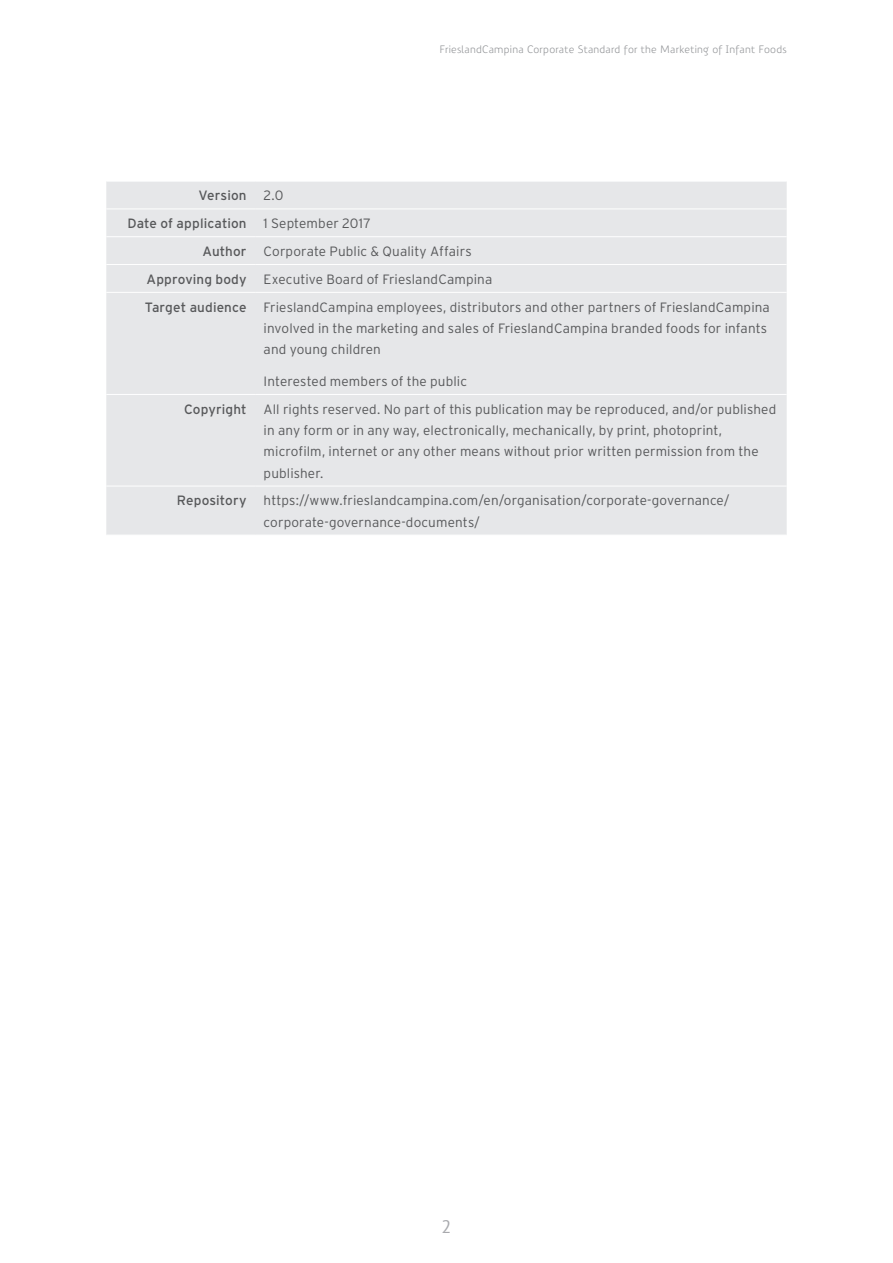
<style>
.page{position:relative;width:893px;height:1263px;background:#fff}
.page>*{position:absolute;margin:0;border:0;box-sizing:border-box;transform-origin:0 0}
.t1{font:18px "PT Sans";color:#a8a9ad}
.t2{font:300 13.5px/21.3px "Interstate";letter-spacing:.01em;color:#57585a}
.t3{font:13.5px "Interstate";letter-spacing:.01em;color:#57585a}
.t4{font:10.5px "Precious Sans";letter-spacing:.02em;color:#939598}
</style>
<div class="page">
<div style="left:106px;top:182px;width:681px;height:353px;background:#e6e7e9"></div>
<hr style="left:106px;top:209px;width:149px;height:1px;background:#fff">
<hr style="left:255px;top:209px;width:532px;height:1px;background:#fff">
<hr style="left:106px;top:236px;width:149px;height:1px;background:#fff">
<hr style="left:255px;top:236px;width:532px;height:1px;background:#fff">
<hr style="left:106px;top:264px;width:149px;height:1px;background:#fff">
<hr style="left:255px;top:264px;width:532px;height:1px;background:#fff">
<hr style="left:106px;top:292px;width:149px;height:1px;background:#fff">
<hr style="left:255px;top:292px;width:532px;height:1px;background:#fff">
<hr style="left:106px;top:394px;width:149px;height:1px;background:#fff">
<hr style="left:255px;top:394px;width:532px;height:1px;background:#fff">
<hr style="left:106px;top:486px;width:149px;height:1px;background:#fff">
<hr style="left:255px;top:486px;width:532px;height:1px;background:#fff">
<p class="t4" style="left:440px;top:43px;width:349px">FrieslandCampina Corporate Standard for the Marketing of Infant Foods</p>
<p class="t3" style="left:198px;top:187px;width:50px">Version</p>
<p class="t2" style="left:264px;top:185px;width:21px">2.0</p>
<p class="t3" style="left:127px;top:215px;width:121px">Date of application</p>
<p class="t2" style="left:264px;top:213px;width:109px">1 September 2017</p>
<p class="t3" style="left:203px;top:243px;width:46px">Author</p>
<p class="t2" style="left:264px;top:240px;width:209px">Corporate Public &amp; Quality Affairs</p>
<p class="t3" style="left:147px;top:271px;width:102px">Approving body</p>
<p class="t2" style="left:264px;top:268px;width:230px">Executive Board of FrieslandCampina</p>
<p class="t3" style="left:145px;top:299px;width:103px">Target audience</p>
<p class="t2" style="left:264px;top:296px;width:508px">FrieslandCampina employees, distributors and other partners of FrieslandCampina involved in the marketing and sales of FrieslandCampina branded foods for infants and young children</p>
<p class="t2" style="left:264px;top:370px;width:205px">Interested members of the public</p>
<p class="t3" style="left:184px;top:401px;width:64px">Copyright</p>
<p class="t2" style="left:264px;top:398px;width:514px">All rights reserved. No part of this publication may be reproduced, and/or published in any form or in any way, electronically, mechanically, by print, photoprint, microfilm, internet or any other means without prior written permission from the publisher.</p>
<p class="t3" style="left:177px;top:492px;width:71px">Repository</p>
<p class="t2" style="left:264px;top:490px;width:467px">https://www.frieslandcampina.com/en/organisation/corporate-governance/ corporate-governance-documents/</p>
<p class="t1" style="left:442px;top:1215px;width:11px">2</p>
</div>
